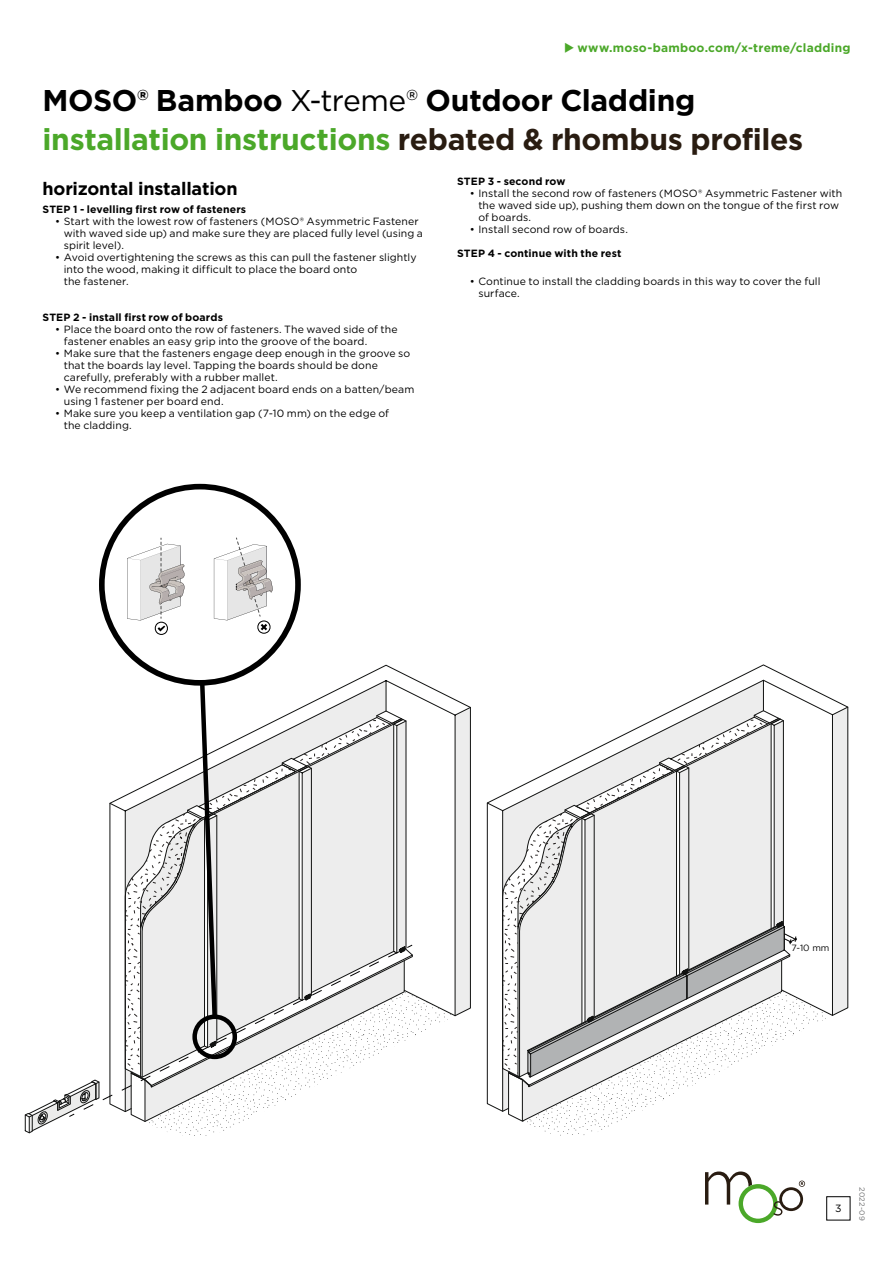
<style>
.page{position:relative;width:893px;height:1263px;background:#fff}
.page>*{position:absolute;margin:0;border:0;box-sizing:border-box;transform-origin:0 0}
.t1{font:700 30px/39px "Gotham";letter-spacing:-.01em;color:#000}
.t2{font:700 18px "Gotham";letter-spacing:-.01em;color:#000}
.t3{font:700 12px "Gotham";letter-spacing:.02em;color:#4ba829}
.t4{font:10.5px/12px "Gotham";letter-spacing:.01em;color:#000}
.t5{font:700 10.5px "Gotham";letter-spacing:.01em;color:#000}
.t6{font:9px "Gotham";color:#000}
.t7{font:7.5px "Gotham";letter-spacing:.03em;color:#707172}
.s1{font-weight:400}
.s2{color:#4ba829}
.s3{color:#291c11}
</style>
<div class="page">
<svg style="left:487px;top:664px;width:361px;height:448px"></svg>
<svg style="left:527px;top:990px;width:305px;height:146px"></svg>
<svg style="left:502px;top:710px;width:296px;height:412px"></svg>
<svg style="left:109px;top:664px;width:362px;height:448px"></svg>
<svg style="left:149px;top:990px;width:306px;height:146px"></svg>
<svg style="left:102px;top:949px;width:23px;height:161px"></svg>
<svg style="left:25px;top:1079px;width:75px;height:54px"></svg>
<svg style="left:125px;top:676px;width:288px;height:446px"></svg>
<div style="left:102px;top:487px;width:196px;height:196px;background:#fff;border-radius:98px"></div>
<svg style="left:127px;top:538px;width:58px;height:97px"></svg>
<svg style="left:214px;top:538px;width:59px;height:96px"></svg>
<div style="left:99px;top:484px;width:202px;height:202px;border:6px solid #000;border-radius:50%"></div>
<div style="left:192px;top:1014px;width:45px;height:45px;border:4px solid #000;border-radius:50%"></div>
<div style="left:826px;top:1196px;width:24px;height:24px;border:1px solid #000"></div>
<svg style="left:705px;top:1171px;width:100px;height:52px"></svg>
<p class="t3" style="left:578px;top:40px;width:274px">www.moso-bamboo.com/x-treme/cladding</p>
<h1 class="t1" style="left:43px;top:81px;width:762px">MOSO® Bamboo <span class="s1">X-treme®</span> Outdoor Cladding <span class="s2">installation instructions</span> <span class="s3">rebated &amp; rhombus profiles</span></h1>
<h2 class="t2" style="left:43px;top:177px;width:197px">horizontal installation</h2>
<p class="t5" style="left:43px;top:202px;width:205px">STEP 1 - levelling first row of fasteners</p>
<p class="t4" style="left:64px;top:215px;width:361px;text-indent:-9px">• Start with the lowest row of fasteners (MOSO® Asymmetric Fastener with waved side up) and make sure they are placed fully level (using a spirit level).</p>
<p class="t4" style="left:64px;top:251px;width:354px;text-indent:-9px">• Avoid overtightening the screws as this can pull the fastener slightly into the wood, making it difficult to place the board onto<br>the fastener.</p>
<p class="t5" style="left:43px;top:310px;width:182px">STEP 2 - install first row of boards</p>
<p class="t4" style="left:64px;top:323px;width:335px;text-indent:-9px">• Place the board onto the row of fasteners. The waved side of the fastener enables an easy grip into the groove of the board.</p>
<p class="t4" style="left:64px;top:347px;width:348px;text-indent:-9px">• Make sure that the fasteners engage deep enough in the groove so that the boards lay level. Tapping the boards should be done carefully, preferably with a rubber mallet.</p>
<p class="t4" style="left:64px;top:383px;width:352px;text-indent:-9px">• We recommend fixing the 2 adjacent board ends on a batten/beam using 1 fastener per board end.</p>
<p class="t4" style="left:64px;top:407px;width:327px;text-indent:-9px">• Make sure you keep a ventilation gap (7-10 mm) on the edge of the cladding.</p>
<p class="t5" style="left:457px;top:175px;width:110px">STEP 3 - second row</p>
<p class="t4" style="left:478px;top:188px;width:365px;text-indent:-9px">• Install the second row of fasteners (MOSO® Asymmetric Fastener with the waved side up), pushing them down on the tongue of the first row of boards.</p>
<p class="t4" style="left:470px;top:224px;width:160px">• Install second row of boards.</p>
<p class="t5" style="left:457px;top:247px;width:166px">STEP 4 - continue with the rest</p>
<p class="t4" style="left:478px;top:275px;width:344px;text-indent:-9px">• Continue to install the cladding boards in this way to cover the full surface.</p>
<p class="t6" style="left:791px;top:943px;width:39px">7-10 mm</p>
<p class="t4" style="left:835px;top:1202px;width:8px">3</p>
<p class="t7" style="left:867px;top:1187px;width:35px;rotate:90deg">2022-09</p>
</div>
